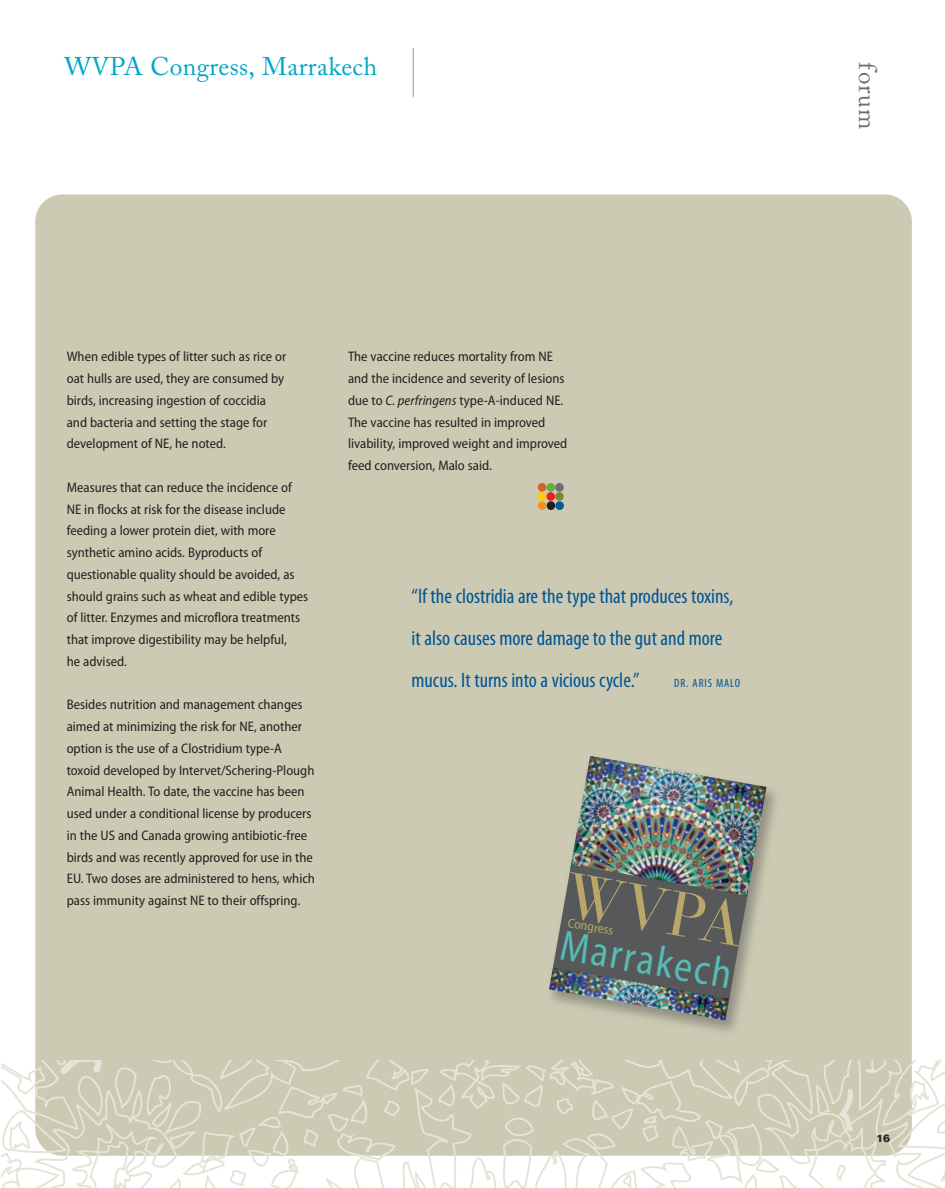
<style>
.page{position:relative;width:945px;height:1188px;background:#fff}
.page>*{position:absolute;margin:0;border:0;box-sizing:border-box;transform-origin:0 0}
.t1{font:62.55px "Bauer Bodoni";color:#b9a668}
.t2{font:semi-condensed 43.2px "Myriad Pro";color:#56bcb6;scale:.9 1}
.t3{font:25.5px "Adobe Caslon";letter-spacing:.015em;color:#00a5c8}
.t4{font:25.2px "Adobe Caslon";letter-spacing:.05em;color:#6c6d70}
.t5{font:condensed 21px/42px "Myriad Pro";color:#005495}
.t6{font:semi-condensed 13.8px/21.8px "Myriad Pro";color:#231f20}
.t7{font:semi-condensed 13.2px "Myriad Pro";color:#b9a668}
.t8{font:condensed 12px "Myriad Pro";letter-spacing:.075em;color:#005495}
.t9{font:900 10.5px "Univers";color:#231f20}
.s1{font-style:italic}
</style>
<div class="page">
<div style="left:35px;top:195px;width:877px;height:961px;background:#cdcab3;border-radius:27px"></div>
<div style="left:538px;top:483px;width:8px;height:9px;background:#d46229;border-radius:50%"></div>
<div style="left:538px;top:492px;width:8px;height:9px;background:#feca0a;border-radius:50%"></div>
<div style="left:538px;top:501px;width:8px;height:9px;background:#f7931d;border-radius:50%"></div>
<div style="left:546px;top:483px;width:9px;height:9px;background:#66af3e;border-radius:50%"></div>
<div style="left:555px;top:492px;width:9px;height:9px;background:#7e8733;border-radius:50%"></div>
<div style="left:555px;top:501px;width:9px;height:9px;background:#005d9c;border-radius:50%"></div>
<div style="left:547px;top:501px;width:8px;height:9px;background:#231f20;border-radius:50%"></div>
<div style="left:546px;top:492px;width:9px;height:9px;background:#ee1d23;border-radius:50%"></div>
<div style="left:555px;top:483px;width:9px;height:9px;background:#6c6d70;border-radius:50%"></div>
<svg style="left:2px;top:1060px;width:943px;height:128px"></svg>
<hr style="left:413px;top:48px;width:1px;height:49px;background:#939598">
<img style="left:570px;top:756px;width:197px;height:146px">
<img style="left:549px;top:967px;width:181px;height:54px">
<img style="left:553px;top:865px;width:194px;height:134px">
<h3 class="t3" style="left:64px;top:57px;width:314px">WVPA Congress, Marrakech</h3>
<p class="t6" style="left:67px;top:347px;width:221px">When edible types of litter such as rice or oat hulls are used, they are consumed by birds, increasing ingestion of coccidia and bacteria and setting the stage for development of NE, he noted.</p>
<p class="t6" style="left:67px;top:478px;width:243px">Measures that can reduce the incidence of NE in flocks at risk for the disease include feeding a lower protein diet, with more synthetic amino acids. Byproducts of questionable quality should be avoided, as should grains such as wheat and edible types of litter. Enzymes and microflora treatments that improve digestibility may be helpful,<br>he advised.</p>
<p class="t6" style="left:67px;top:695px;width:250px">Besides nutrition and management changes aimed at minimizing the risk for NE, another option is the use of a Clostridium type-A toxoid developed by Intervet/Schering-Plough Animal Health. To date, the vaccine has been used under a conditional license by producers in the US and Canada growing antibiotic-free birds and was recently approved for use in the EU. Two doses are administered to hens, which pass immunity against NE to their offspring.</p>
<p class="t6" style="left:348px;top:347px;width:221px">The vaccine reduces mortality from NE and the incidence and severity of lesions due to <span class="s1">C. perfringens</span> type-A-induced NE.<br>The vaccine has resulted in improved livability, improved weight and improved feed conversion, Malo said.</p>
<h3 class="t5" style="left:412px;top:577px;width:323px">“If the clostridia are the type that produces toxins, it also causes more damage to the gut and more mucus. It turns into a vicious cycle.”</h3>
<p class="t8" style="left:674px;top:679px;width:67px">DR. ARIS MALO</p>
<h1 class="t1" style="left:570px;top:872px;width:181px;rotate:10deg">WVPA</h1>
<p class="t7" style="left:569px;top:918px;width:47px;rotate:10deg">Congress</p>
<h2 class="t2" style="left:564px;top:929px;width:194px;rotate:10deg">Marrakech</h2>
<h3 class="t4" style="left:877px;top:62px;width:69px;rotate:90deg">forum</h3>
<p class="t9" style="left:876px;top:1134px;width:16px">16</p>
</div>
